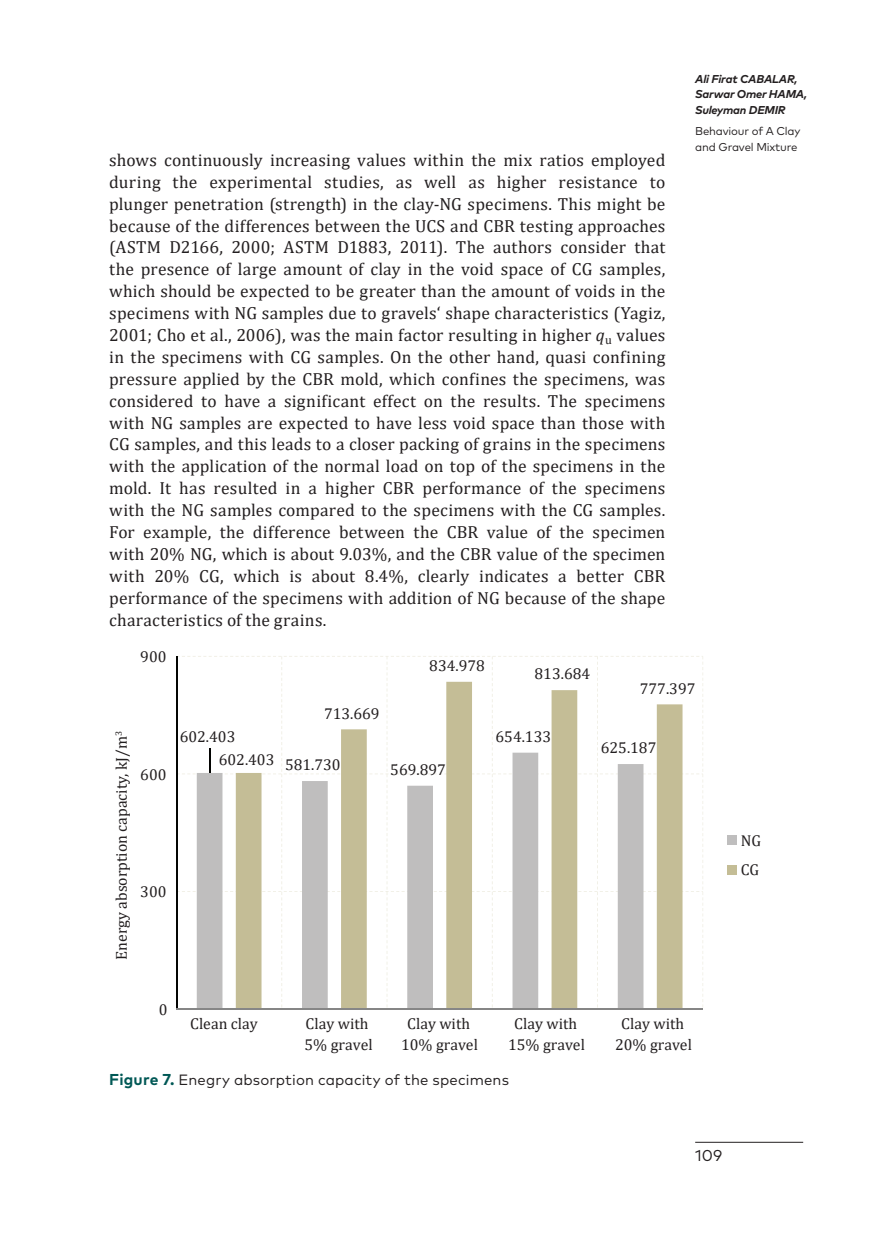
<style>
.page{position:relative;width:869px;height:1241px;background:#fff}
.page>*{position:absolute;margin:0;border:0;box-sizing:border-box;transform-origin:0 0}
.Pamats{font:17.5px/21.9px "Cambria";letter-spacing:.015em;color:#231f20;text-align:justify}
.t1{font:15.75px/21.2px "Cambria";color:#231f20;text-align:center}
.t2{font:15.75px "Mark Pro";color:#231f20}
.Attela_paraksts{font:14.88px "Mark Pro";letter-spacing:.01em;color:#231f20}
.t3{font:italic 700 11.38px/15.8px "Mark Pro";letter-spacing:-.015em;color:#231f20}
.t4{font:11.38px/15.8px "Mark Pro";letter-spacing:-.015em;color:#231f20}
.s1{font-style:italic}
.s2{font-weight:700;font-size:15.75px;color:#005855}
</style>
<div class="page">
<hr style="left:694px;top:1141px;width:108px;height:1px;background:#231f20">
<svg style="left:281px;top:656px;width:418px;height:351px"></svg>
<svg style="left:197px;top:752px;width:39px;height:256px;fill:#bfbebe"></svg>
<svg style="left:236px;top:681px;width:446px;height:327px"></svg>
<hr style="left:176px;top:656px;width:1px;height:353px;background:#040503">
<hr style="left:176px;top:1008px;width:526px;height:1px;background:#868686">
<svg style="left:209px;top:748px;width:1px;height:24px"></svg>
<div style="left:727px;top:835px;width:9px;height:9px;background:#bfbebe"></div>
<div style="left:727px;top:864px;width:9px;height:10px;background:#c4bd96"></div>
<p class="Pamats" style="left:109px;top:149px;width:557px">shows continuously increasing values within the mix ratios employed during the experimental studies, as well as higher resistance to plunger penetration (strength) in the clay-NG specimens. This might be because of the differences between the UCS and CBR testing approaches (ASTM D2166, 2000; ASTM D1883, 2011). The authors consider that the presence of large amount of clay in the void space of CG samples, which should be expected to be greater than the amount of voids in the specimens with NG samples due to gravels‘ shape characteristics (Yagiz, 2001; Cho et al., 2006), was the main factor resulting in higher <span class="s1">q</span><sub>u</sub> values in the specimens with CG samples. On the other hand, quasi confining pressure applied by the CBR mold, which confines the specimens, was considered to have a significant effect on the results. The specimens with NG samples are expected to have less void space than those with CG samples, and this leads to a closer packing of grains in the specimens with the application of the normal load on top of the specimens in the mold. It has resulted in a higher CBR performance of the specimens with the NG samples compared to the specimens with the CG samples.<br>For example, the difference between the CBR value of the specimen with 20% NG, which is about 9.03%, and the CBR value of the specimen with 20% CG, which is about 8.4%, clearly indicates a better CBR performance of the specimens with addition of NG because of the shape characteristics of the grains.</p>
<p class="t1" style="left:140px;top:645px;width:28px">900</p>
<p class="t1" style="left:429px;top:654px;width:57px">834.978</p>
<p class="t1" style="left:534px;top:663px;width:57px">813.684</p>
<p class="t3" style="left:694px;top:70px;width:113px">Ali Firat CABALAR,<br>Sarwar Omer HAMA,<br>Suleyman DEMIR</p>
<p class="t4" style="left:694px;top:122px;width:107px">Behaviour of A Clay and Gravel Mixture</p>
<p class="t1" style="left:111px;top:959px;width:230px;rotate:-90deg">Energy absorption capacity, kJ/m<sup>3</sup></p>
<p class="t1" style="left:140px;top:763px;width:28px">600</p>
<p class="t1" style="left:140px;top:881px;width:28px">300</p>
<p class="t1" style="left:180px;top:726px;width:57px">602.403</p>
<p class="t1" style="left:219px;top:749px;width:57px">602.403</p>
<p class="t1" style="left:324px;top:702px;width:57px">713.669</p>
<p class="t1" style="left:285px;top:754px;width:57px">581.730</p>
<p class="t1" style="left:390px;top:758px;width:57px">569.897</p>
<p class="t1" style="left:495px;top:725px;width:57px">654.133</p>
<p class="t1" style="left:639px;top:677px;width:57px">777.397</p>
<p class="t1" style="left:600px;top:737px;width:57px">625.187</p>
<p class="t1" style="left:159px;top:998px;width:10px">0</p>
<p class="t1" style="left:190px;top:1013px;width:69px">Clean clay</p>
<p class="t1" style="left:304px;top:1013px;width:70px;text-align:left">Clay with<br>5% gravel</p>
<p class="t1" style="left:401px;top:1013px;width:78px">Clay with<br>10% gravel</p>
<p class="t1" style="left:508px;top:1013px;width:78px">Clay with<br>15% gravel</p>
<p class="t1" style="left:614px;top:1013px;width:78px">Clay with<br>20% gravel</p>
<p class="Attela_paraksts" style="left:109px;top:1068px;width:401px"><span class="s2">Figure 7.</span> Enegry absorption capacity of the specimens</p>
<p class="t1" style="left:740px;top:825px;width:22px;line-height:29.4px;text-align:left">NG<br>CG</p>
<p class="t2" style="left:694px;top:1142px;width:28px">109</p>
</div>
